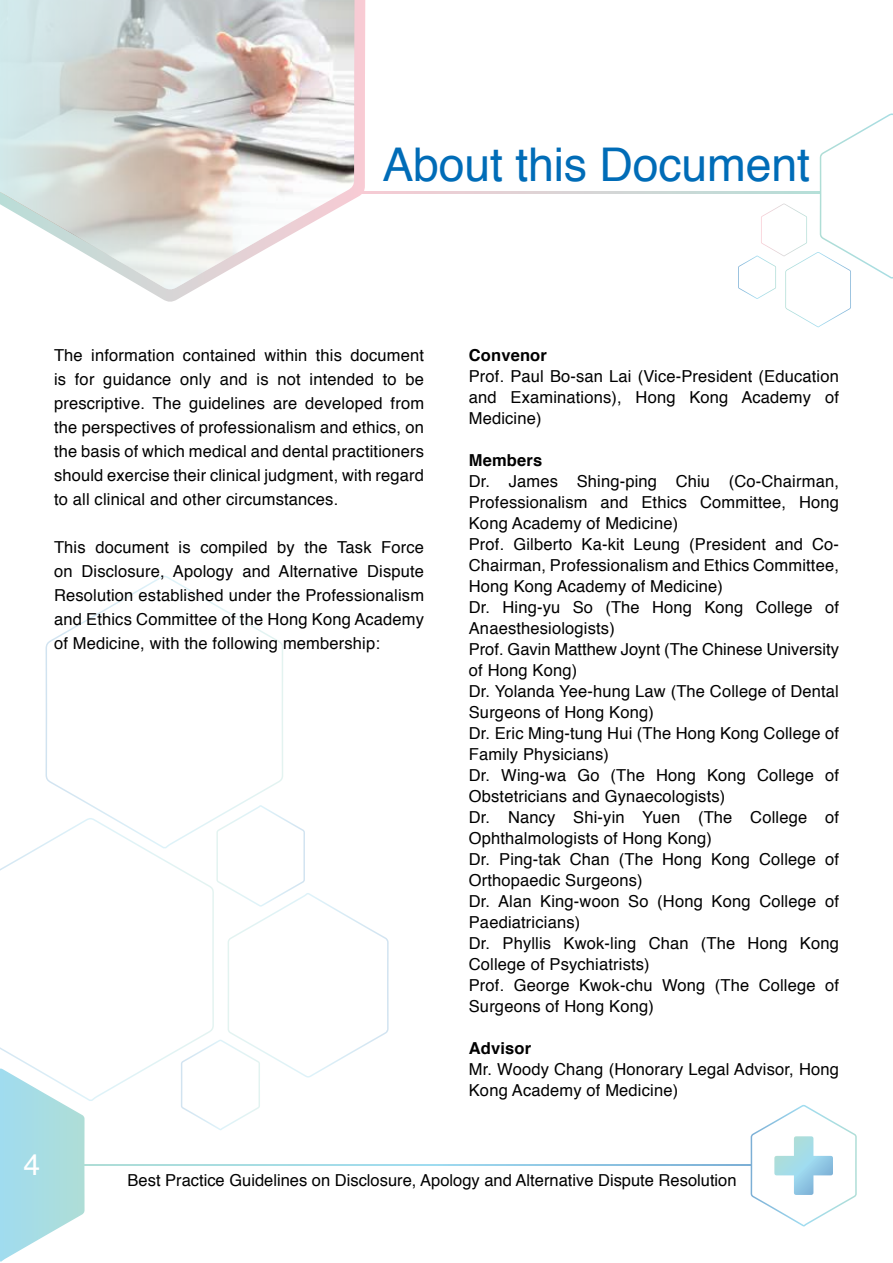
<style>
.page{position:relative;width:893px;height:1263px;background:#fff}
.page>*{position:absolute;margin:0;border:0;box-sizing:border-box;transform-origin:0 0}
.t1{font:46.5px "Helvetica";letter-spacing:-.005em;color:#006cb7}
.t2{font:30px "Helvetica";color:#fff}
.t3{font:16.5px/21px "Helvetica";letter-spacing:.01em;color:#000;text-align:justify}
.t4{font:700 16.5px "Helvetica";letter-spacing:.01em;color:#000}
</style>
<div class="page">
<svg style="left:365px;top:192px;width:373px;height:1px"></svg>
<svg style="left:738px;top:113px;width:155px;height:214px"></svg>
<svg style="left:147px;top:0;width:218px;height:302px"></svg>
<svg style="left:0;top:0;width:355px;height:290px"></svg>
<svg style="left:0;top:843px;width:181px;height:258px"></svg>
<svg style="left:46px;top:576px;width:237px;height:272px"></svg>
<svg style="left:181px;top:805px;width:208px;height:325px"></svg>
<svg style="left:751px;top:1105px;width:106px;height:121px"></svg>
<svg style="left:85px;top:1164px;width:666px;height:2px"></svg>
<svg style="left:0;top:1068px;width:85px;height:193px"></svg>
<h1 class="t1" style="left:382px;top:129px;width:429px">About this Document</h1>
<p class="t3" style="left:54px;top:344px;width:372px;line-height:24px">The information contained within this document is for guidance only and is not intended to be prescriptive. The guidelines are developed from the perspectives of professionalism and ethics, on the basis of which medical and dental practitioners should exercise their clinical judgment, with regard to all clinical and other circumstances.</p>
<p class="t3" style="left:54px;top:536px;width:372px;line-height:24px">This document is compiled by the Task Force on Disclosure, Apology and Alternative Dispute Resolution established under the Professionalism and Ethics Committee of the Hong Kong Academy of Medicine, with the following membership:</p>
<p class="t4" style="left:469px;top:342px;width:80px">Convenor</p>
<p class="t3" style="left:469px;top:366px;width:372px">Prof. Paul Bo-san Lai (Vice-President (Education and Examinations), Hong Kong Academy of Medicine)</p>
<p class="t4" style="left:469px;top:447px;width:75px">Members</p>
<p class="t3" style="left:469px;top:471px;width:372px;text-align:left">Dr. James Shing-ping Chiu (Co-Chairman, Professionalism and Ethics Committee, Hong Kong Academy of Medicine)<br>Prof. Gilberto Ka-kit Leung (President and Co-Chairman, Professionalism and Ethics Committee, Hong Kong Academy of Medicine)<br>Dr. Hing-yu So (The Hong Kong College of Anaesthesiologists)<br>Prof. Gavin Matthew Joynt (The Chinese University of Hong Kong)<br>Dr. Yolanda Yee-hung Law (The College of Dental Surgeons of Hong Kong)<br>Dr. Eric Ming-tung Hui (The Hong Kong College of Family Physicians)<br>Dr. Wing-wa Go (The Hong Kong College of Obstetricians and Gynaecologists)<br>Dr. Nancy Shi-yin Yuen (The College of Ophthalmologists of Hong Kong)<br>Dr. Ping-tak Chan (The Hong Kong College of Orthopaedic Surgeons)<br>Dr. Alan King-woon So (Hong Kong College of Paediatricians)<br>Dr. Phyllis Kwok-ling Chan (The Hong Kong College of Psychiatrists)<br>Prof. George Kwok-chu Wong (The College of Surgeons of Hong Kong)</p>
<p class="t4" style="left:469px;top:1035px;width:64px">Advisor</p>
<p class="t3" style="left:469px;top:1059px;width:372px">Mr. Woody Chang (Honorary Legal Advisor, Hong<br>Kong Academy of Medicine)</p>
<h2 class="t2" style="left:24px;top:1141px;width:18px">4</h2>
<p class="t3" style="left:128px;top:1170px;width:610px">Best Practice Guidelines on Disclosure, Apology and Alternative Dispute Resolution</p>
</div>
